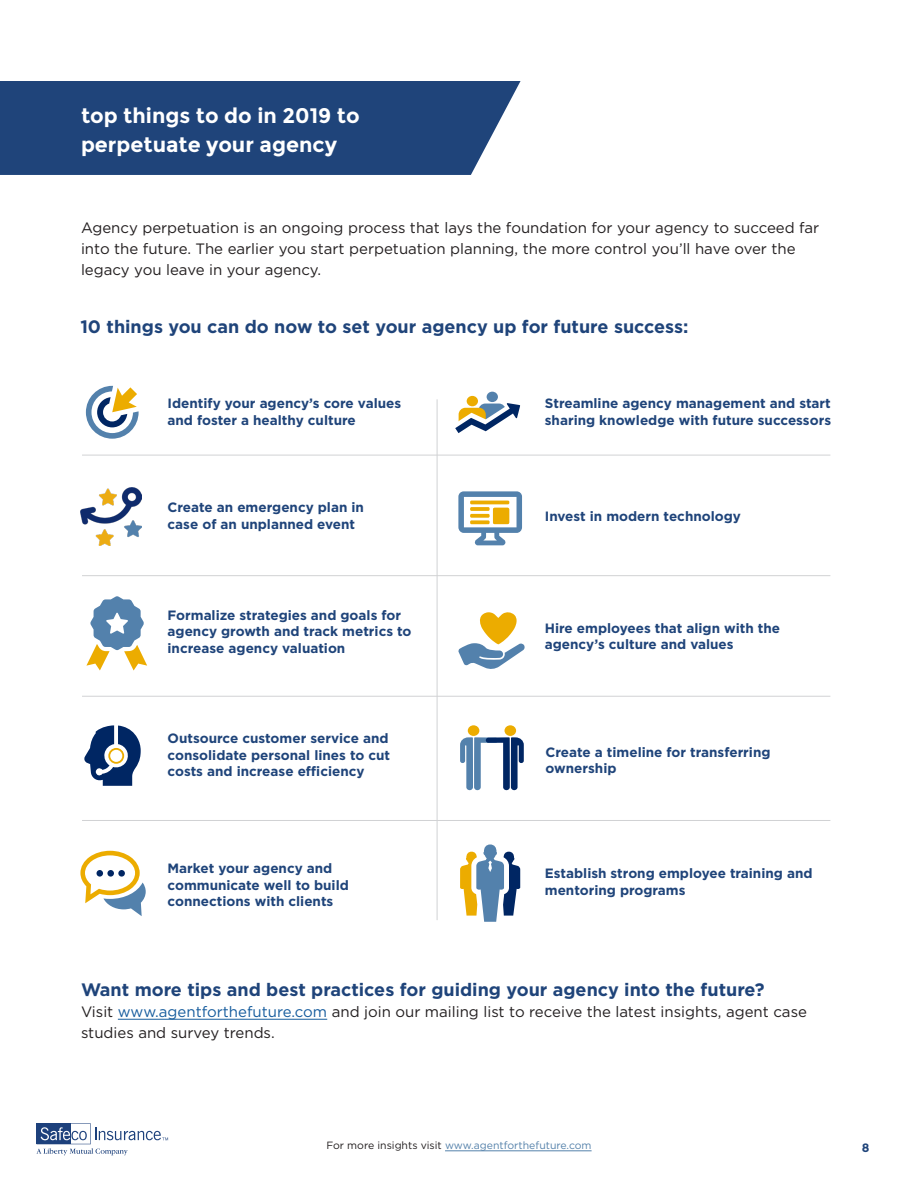
<style>
.page{position:relative;width:918px;height:1188px;background:#fff}
.page>*{position:absolute;margin:0;border:0;box-sizing:border-box;transform-origin:0 0}
.t1{font:700 21px/28.5px "Montserrat";color:#fff}
.t2{font:700 18px "Gotham";color:#1f447a}
.t3{font:15px/21px "Gotham";color:#231f20}
.t4{font:700 13.5px/16.2px "Gotham";color:#1f447a}
.t5{font:700 12px "Montserrat";color:#1f447a}
.t6{font:10.5px "Gotham";color:#5582ab}
.s1{color:#175d9e}
.s2{color:#231f20}
</style>
<div class="page">
<svg style="left:36px;top:1123px;width:132px;height:32px"></svg>
<hr style="left:445px;top:1151px;width:147px;height:1px;background:#5582ab">
<hr style="left:118px;top:1019px;width:209px;height:1px;background:#175d9e">
<div style="left:0;top:81px;width:521px;height:94px;background:#1f447a"></div>
<svg style="left:458px;top:491px;width:64px;height:54px"></svg>
<svg style="left:455px;top:392px;width:66px;height:41px"></svg>
<svg style="left:86px;top:386px;width:53px;height:53px"></svg>
<svg style="left:460px;top:725px;width:64px;height:65px"></svg>
<svg style="left:80px;top:851px;width:66px;height:65px"></svg>
<div style="left:118px;top:870px;width:7px;height:7px;background:#002663;border-radius:3px"></div>
<div style="left:97px;top:870px;width:6px;height:7px;background:#002663;border-radius:3px"></div>
<div style="left:107px;top:870px;width:7px;height:7px;background:#002663;border-radius:3px"></div>
<svg style="left:460px;top:844px;width:60px;height:78px"></svg>
<svg style="left:86px;top:596px;width:61px;height:75px"></svg>
<svg style="left:458px;top:612px;width:67px;height:57px"></svg>
<hr style="left:82px;top:455px;width:748px;height:1px;background:#d1d2d4">
<hr style="left:82px;top:575px;width:748px;height:1px;background:#d1d2d4">
<hr style="left:82px;top:696px;width:748px;height:1px;background:#d1d2d4">
<hr style="left:82px;top:820px;width:748px;height:1px;background:#d1d2d4">
<hr style="left:437px;top:399px;width:1px;height:521px;background:#d1d2d4">
<img style="left:81px;top:487px;width:60px;height:59px">
<svg style="left:84px;top:725px;width:57px;height:61px"></svg>
<p class="t1" style="left:81px;top:102px;width:280px">top things to do in 2019 to perpetuate your agency</p>
<p class="t3" style="left:81px;top:217px;width:740px">Agency perpetuation is an ongoing process that lays the foundation for your agency to succeed far into the future. The earlier you start perpetuation planning, the more control you’ll have over the legacy you leave in your agency.</p>
<p class="t2" style="left:80px;top:315px;width:610px">10 things you can do now to set your agency up for future success:</p>
<p class="t4" style="left:168px;top:395px;width:235px">Identify your agency’s core values and foster a healthy culture</p>
<p class="t4" style="left:168px;top:499px;width:198px">Create an emergency plan in case of an unplanned event</p>
<p class="t4" style="left:168px;top:607px;width:245px">Formalize strategies and goals for agency growth and track metrics to increase agency valuation</p>
<p class="t4" style="left:168px;top:731px;width:224px;text-align:justify">Outsource customer service and consolidate personal lines to cut costs and increase efficiency</p>
<p class="t4" style="left:168px;top:860px;width:183px">Market your agency and communicate well to build connections with clients</p>
<p class="t4" style="left:545px;top:395px;width:288px">Streamline agency management and start sharing knowledge with future successors</p>
<p class="t4" style="left:545px;top:508px;width:198px">Invest in modern technology</p>
<p class="t4" style="left:545px;top:620px;width:237px">Hire employees that align with the agency’s culture and values</p>
<p class="t4" style="left:546px;top:744px;width:226px">Create a timeline for transferring ownership</p>
<p class="t4" style="left:545px;top:866px;width:269px">Establish strong employee training and mentoring programs</p>
<p class="t2" style="left:81px;top:978px;width:685px">Want more tips and best practices for guiding your agency into the future?</p>
<p class="t3" style="left:81px;top:1001px;width:728px">Visit <span class="s1">www.agentforthefuture.com</span> and join our mailing list to receive the latest insights, agent case studies and survey trends.</p>
<p class="t6" style="left:326px;top:1139px;width:267px"><span class="s2">For more insights visit</span> www.agentforthefuture.com</p>
<p class="t5" style="left:862px;top:1140px;width:9px">8</p>
</div>
